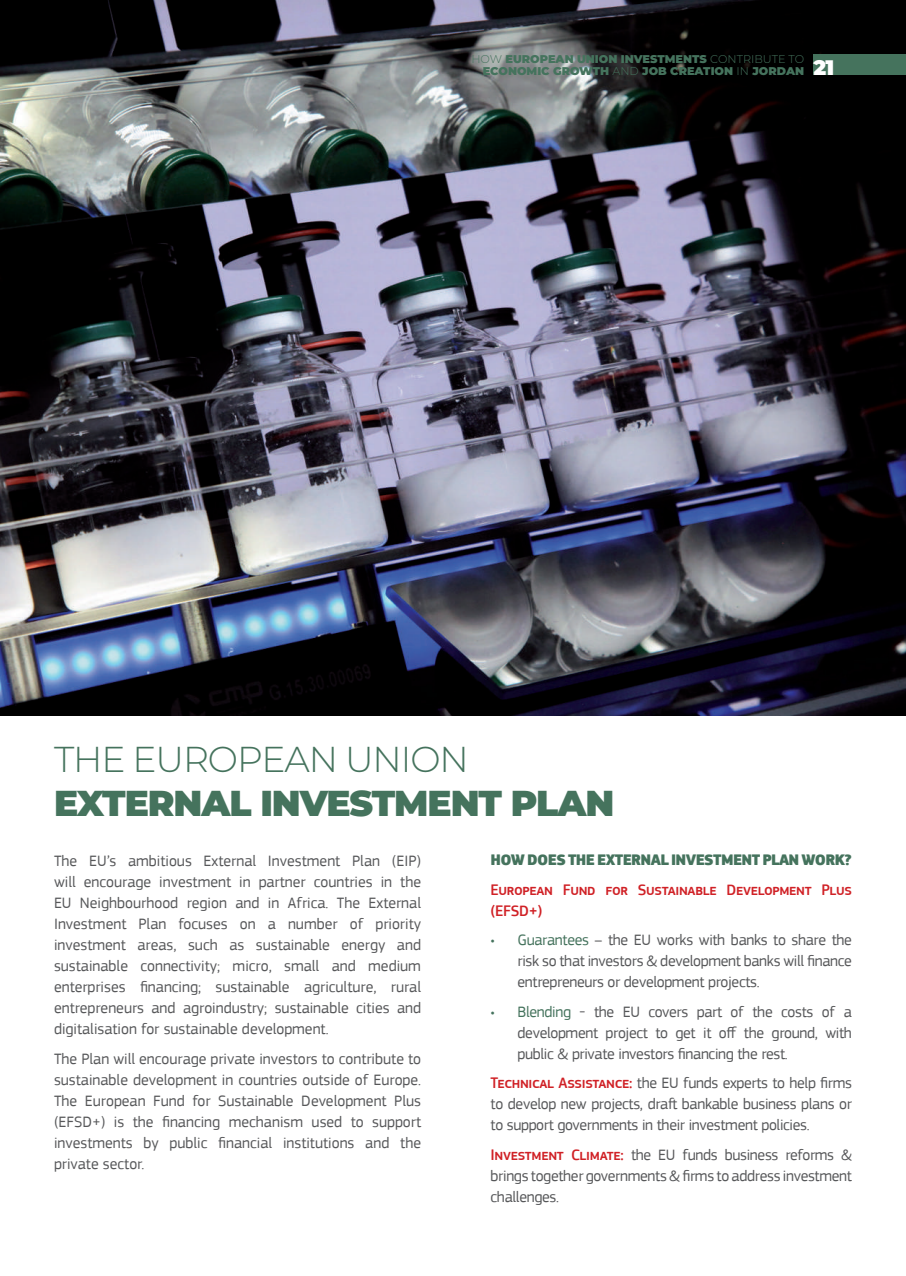
<style>
.page{position:relative;width:906px;height:1276px;background:#fff}
.page>*{position:absolute;margin:0;border:0;box-sizing:border-box;transform-origin:0 0}
.t1{font:900 36px "Montserrat";letter-spacing:-.03em;color:#45735d}
.t2{font:300 36px "Montserrat";letter-spacing:-.03em;color:#45735d}
.t3{font:15.75px/21px "PF Square Sans Pro";letter-spacing:-.02em;color:#57585a;text-align:justify}
.t4{font:500 15.75px/21px "PF Square Sans Pro";letter-spacing:-.02em;color:#d02126}
.t5{font:900 15.75px "PF Square Sans Pro";letter-spacing:-.04em;color:#45735d}
.t6{font:900 11.25px/12px "Montserrat";color:#45735d}
.s1{font-weight:300}
.s2{font-size:21px;color:#fff}
.s3{color:#45735d}
.s4{font-weight:500;color:#d02126}
</style>
<div class="page">
<img style="left:0;top:0;width:906px;height:715px">
<div style="left:813px;top:54px;width:93px;height:21px;background:#45735d"></div>
<p class="t6" style="left:483px;top:52px;width:353px;text-indent:-11px"><span class="s1">HOW</span> EUROPEAN UNION INVESTMENTS <span class="s1">CONTRIBUTE TO<br></span>ECONOMIC GROWTH <span class="s1">AND</span> JOB CREATION <span class="s1">IN</span> JORDAN <span class="s2">21</span></p>
<h1 class="t2" style="left:54px;top:735px;width:416px">TH E EUROPEAN UNION</h1>
<h1 class="t1" style="left:54px;top:776px;width:562px">EXTERNAL INVESTMENT PLAN</h1>
<p class="t3" style="left:54px;top:850px;width:368px">The EU’s ambitious External Investment Plan (EIP) will encourage investment in partner countries in the EU Neighbourhood region and in Africa. The External Investment Plan focuses on a number of priority investment areas, such as sustainable energy and sustainable connectivity; micro, small and medium enterprises financing; sustainable agriculture, rural entrepreneurs and agroindustry; sustainable cities and digitalisation for sustainable development.</p>
<p class="t3" style="left:54px;top:1048px;width:368px">The Plan will encourage private investors to contribute to sustainable development in countries outside of Europe.<br>The European Fund for Sustainable Development Plus (EFSD+) is the financing mechanism used to support investments by public financial institutions and the private sector.</p>
<p class="t5" style="left:490px;top:850px;width:363px">HOW DOES THE EXTERNAL INVESTMENT PLAN WORK?</p>
<p class="t4" style="left:490px;top:879px;width:363px">European Fund for Sustainable Development Plus (EFSD+)</p>
<p class="t3" style="left:517px;top:929px;width:336px;text-indent:-27px"><span class="s3">• Guarantees</span> – the EU works with banks to share the risk so that investors &amp; development banks will finance entrepreneurs or development projects.</p>
<p class="t3" style="left:517px;top:1001px;width:336px;text-indent:-27px"><span class="s3">• Blending</span> - the EU covers part of the costs of a development project to get it off the ground, with public &amp; private investors financing the rest.</p>
<p class="t3" style="left:490px;top:1072px;width:363px"><span class="s4">Technical Assistance:</span> the EU funds experts to help firms to develop new projects, draft bankable business plans or to support governments in their investment policies.</p>
<p class="t3" style="left:490px;top:1144px;width:363px"><span class="s4">Investment Climate:</span> the EU funds business reforms &amp; brings together governments &amp; firms to address investment challenges.</p>
</div>
